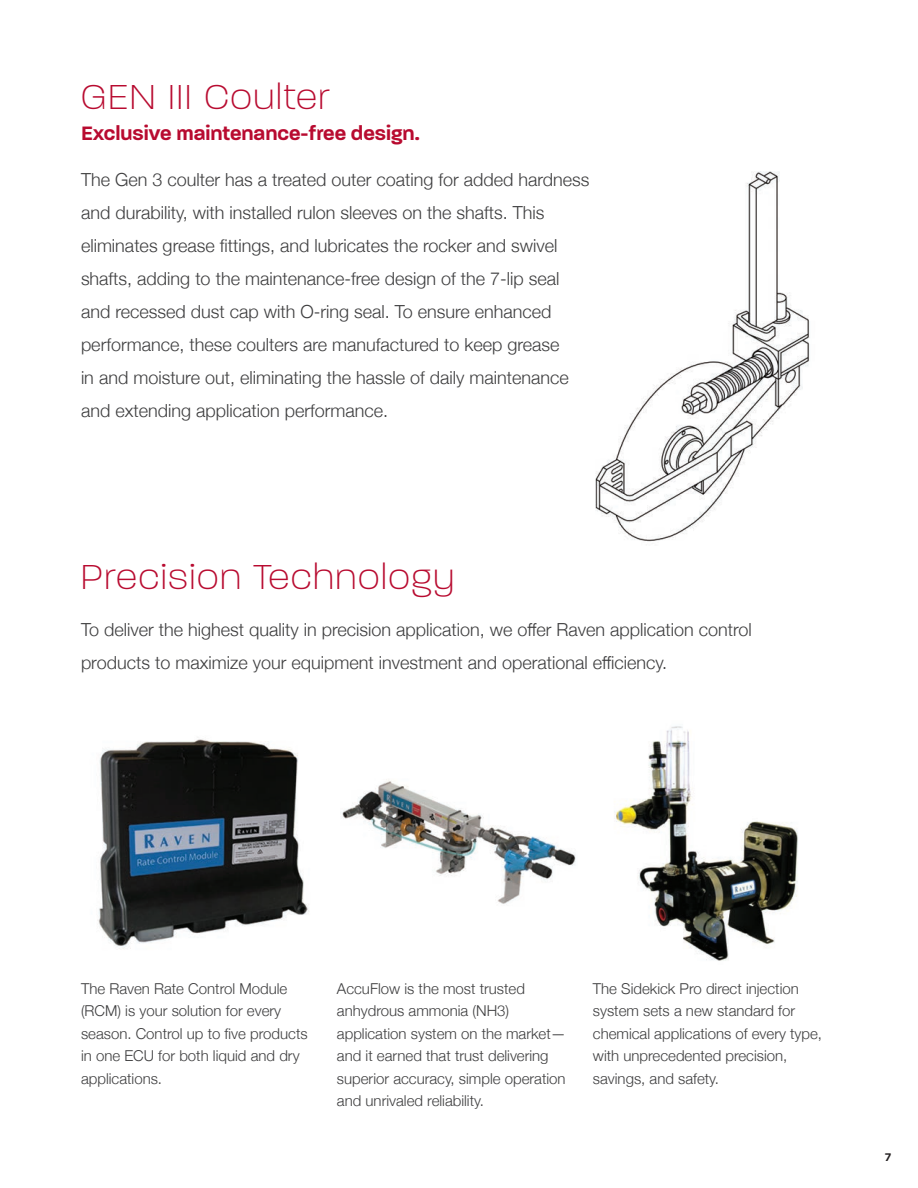
<style>
.page{position:relative;width:918px;height:1188px;background:#fff}
.page>*{position:absolute;margin:0;border:0;box-sizing:border-box;transform-origin:0 0}
.t1{font:200 37.5px "Paralucent";letter-spacing:.06em;color:#b80b30}
.t2{font:600 21px "Paralucent";color:#b80b30}
.t3{font:300 18px/33px "Helvetica Neue";color:#3e3e3f}
.t4{font:300 15px/22.5px "Helvetica Neue";color:#3e3e3f}
.t5{font:600 12px "Paralucent";color:#231f20}
</style>
<div class="page">
<img style="left:97px;top:739px;width:212px;height:210px">
<img style="left:342px;top:780px;width:234px;height:124px">
<img style="left:614px;top:726px;width:184px;height:235px">
<img style="left:595px;top:171px;width:215px;height:371px">
<h1 class="t1" style="left:81px;top:75px;width:250px">GEN III Coulter</h1>
<p class="t2" style="left:81px;top:120px;width:340px">Exclusive maintenance-free design.</p>
<p class="t3" style="left:81px;top:162px;width:510px">The Gen 3 coulter has a treated outer coating for added hardness and durability, with installed rulon sleeves on the shafts. This eliminates grease fittings, and lubricates the rocker and swivel shafts, adding to the maintenance-free design of the 7-lip seal and recessed dust cap with O-ring seal. To ensure enhanced performance, these coulters are manufactured to keep grease<br>in and moisture out, eliminating the hassle of daily maintenance and extending application performance.</p>
<h1 class="t1" style="left:81px;top:555px;width:375px">Precision Technology</h1>
<p class="t3" style="left:81px;top:611px;width:672px">To deliver the highest quality in precision application, we offer Raven application control products to maximize your equipment investment and operational efficiency.</p>
<p class="t4" style="left:81px;top:976px;width:228px">The Raven Rate Control Module (RCM) is your solution for every season. Control up to five products in one ECU for both liquid and dry applications.</p>
<p class="t4" style="left:593px;top:976px;width:231px">The Sidekick Pro direct injection system sets a new standard for chemical applications of every type, with unprecedented precision, savings, and safety.</p>
<p class="t4" style="left:337px;top:976px;width:230px">AccuFlow is the most trusted anhydrous ammonia (NH3) application system on the market— and it earned that trust delivering superior accuracy, simple operation and unrivaled reliability.</p>
<p class="t5" style="left:885px;top:1150px;width:7px">7</p>
</div>
